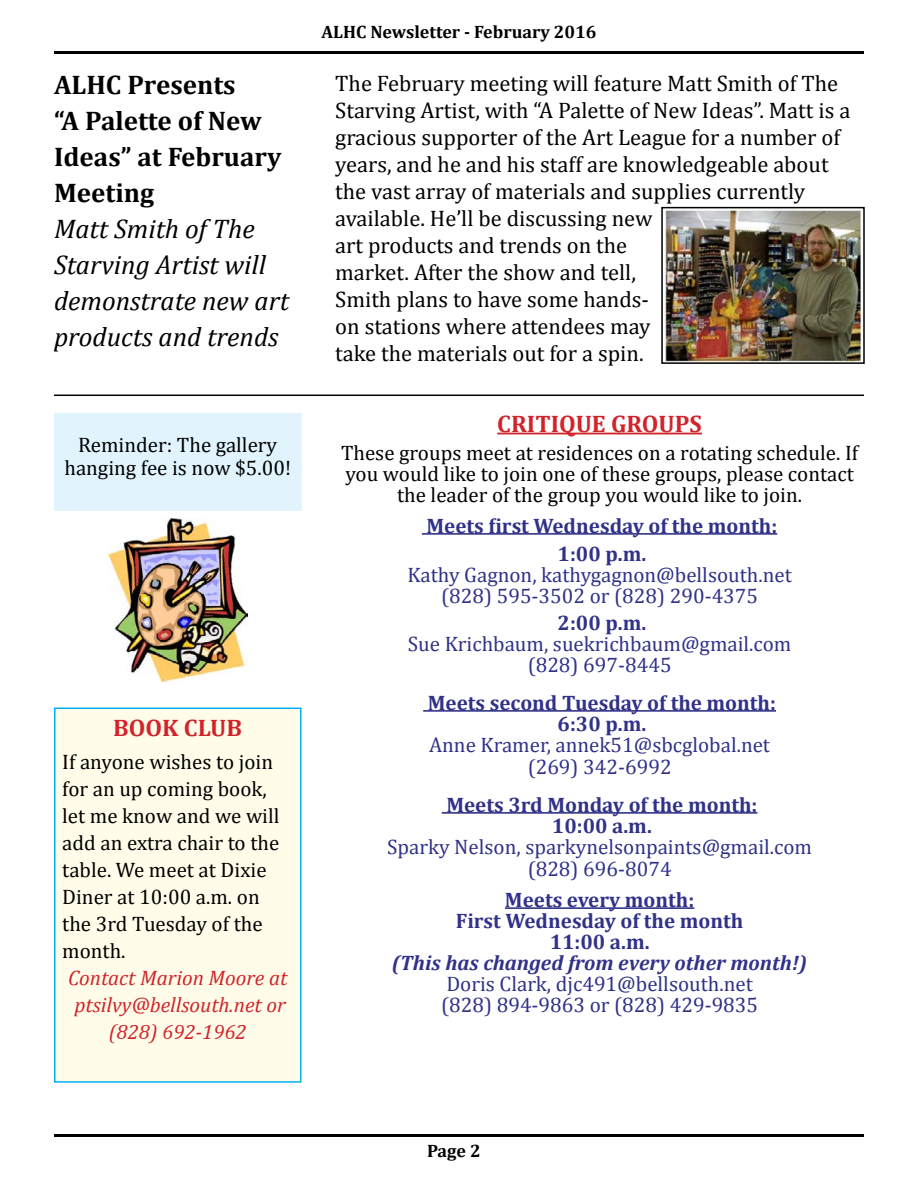
<style>
.page{position:relative;width:918px;height:1188px;background:#fff}
.page>*{position:absolute;margin:0;border:0;box-sizing:border-box;transform-origin:0 0}
.t1{font:italic 27px/36px "Cambria";color:#000}
.t2{font:700 27px/36px "Cambria";color:#000}
.t3{font:700 24px "Cambria";color:#d2232a}
.t4{font:22.5px/27px "Cambria";color:#000}
.t5{font:21px/27px "Cambria";color:#000;text-align:center}
.t6{font:21px/21px "Cambria";color:#303188;text-align:center}
.t7{font:700 21px/21px "Cambria";color:#303188;text-align:center}
.t8{font:italic 21px/27px "Cambria";color:#d2232a;text-align:center}
.t9{font:italic 700 21px "Cambria";color:#303188}
.t10{font:700 18px "Cambria";color:#000}
</style>
<div class="page">
<hr style="left:54px;top:51px;width:810px;height:3px;background:#000">
<hr style="left:54px;top:1134px;width:810px;height:3px;background:#000">
<img style="left:108px;top:518px;width:139px;height:163px">
<hr style="left:497px;top:433px;width:205px;height:1px;background:#d2232a">
<hr style="left:422px;top:533px;width:355px;height:2px;background:#303188">
<hr style="left:423px;top:710px;width:353px;height:2px;background:#303188">
<hr style="left:442px;top:812px;width:315px;height:2px;background:#303188">
<hr style="left:505px;top:907px;width:189px;height:2px;background:#303188">
<div style="left:55px;top:708px;width:246px;height:374px;background:#fffde9"></div>
<div style="left:54px;top:708px;width:248px;height:375px;border:2px solid #00aeef"></div>
<div style="left:54px;top:414px;width:248px;height:97px;background:#e1f4fd"></div>
<img style="left:664px;top:210px;width:198px;height:151px">
<div style="left:661px;top:207px;width:204px;height:157px;border:2px solid #000"></div>
<hr style="left:54px;top:395px;width:810px;height:1px;background:#000">
<p class="t2" style="left:54px;top:66px;width:229px">ALHC Presents<br>“A Palette of New<br>Ideas” at February<br>Meeting</p>
<p class="t1" style="left:54px;top:210px;width:237px">Matt Smith of The<br>Starving Artist will demonstrate new art products and trends</p>
<p class="t5" style="left:64px;top:434px;width:228px;line-height:22.5px">Reminder: The gallery hanging fee is now $5.00!</p>
<p class="t3" style="left:113px;top:710px;width:130px">BOOK CLUB</p>
<p class="t5" style="left:62px;top:749px;width:219px;text-align:left">If anyone wishes to join for an up coming book, let me know and we will add an extra chair to the table. We meet at Dixie<br>Diner at 10:00 a.m. on the 3rd Tuesday of the month.</p>
<p class="t8" style="left:68px;top:964px;width:221px">Contact Marion Moore at ptsilvy@bellsouth.net or (828) 692-1962</p>
<p class="t10" style="left:321px;top:19px;width:277px">ALHC Newsletter - February 2016</p>
<p class="t4" style="left:335px;top:70px;width:517px">The February meeting will feature Matt Smith of The Starving Artist, with “A Palette of New Ideas”. Matt is a gracious supporter of the Art League for a number of years, and he and his staff are knowledgeable about the vast array of materials and supplies currently available. He’ll be discussing new<br>art products and trends on the<br>market. After the show and tell,<br>Smith plans to have some hands-<br>on stations where attendees may<br>take the materials out for a spin.</p>
<p class="t3" style="left:497px;top:407px;width:206px">CRITIQUE GROUPS</p>
<p class="t5" style="left:341px;top:442px;width:519px;line-height:21px">These groups meet at residences on a rotating schedule. If you would like to join one of these groups, please contact the leader of the group you would like to join.</p>
<p class="t7" style="left:427px;top:511px;width:352px;line-height:27.8px">Meets first Wednesday of the month:<br>1:00 p.m.</p>
<p class="t6" style="left:407px;top:564px;width:386px">Kathy Gagnon, kathygagnon@bellsouth.net (828) 595-3502 or (828) 290-4375</p>
<p class="t7" style="left:558px;top:612px;width:90px">2:00 p.m.</p>
<p class="t6" style="left:408px;top:634px;width:385px">Sue Krichbaum, suekrichbaum@gmail.com (828) 697-8445</p>
<p class="t7" style="left:428px;top:691px;width:350px">Meets second Tuesday of the month:<br>6:30 p.m.</p>
<p class="t6" style="left:429px;top:733px;width:342px;line-height:22.5px">Anne Kramer, annek51@sbcglobal.net (269) 342-6992</p>
<p class="t7" style="left:446px;top:793px;width:313px">Meets 3rd Monday of the month:<br>10:00 a.m.</p>
<p class="t6" style="left:387px;top:835px;width:426px;line-height:22.5px">Sparky Nelson, sparkynelsonpaints@gmail.com (828) 696-8074</p>
<p class="t7" style="left:456px;top:889px;width:289px">Meets every month:<br>First Wednesday of the month<br>11:00 a.m.</p>
<p class="t9" style="left:392px;top:948px;width:417px">(This has changed from every other month!)</p>
<p class="t6" style="left:441px;top:973px;width:319px;text-align:left">Doris Clark, djc491@bellsouth.net (828) 894-9863 or (828) 429-9835</p>
<p class="t10" style="left:427px;top:1138px;width:55px">Page 2</p>
</div>
